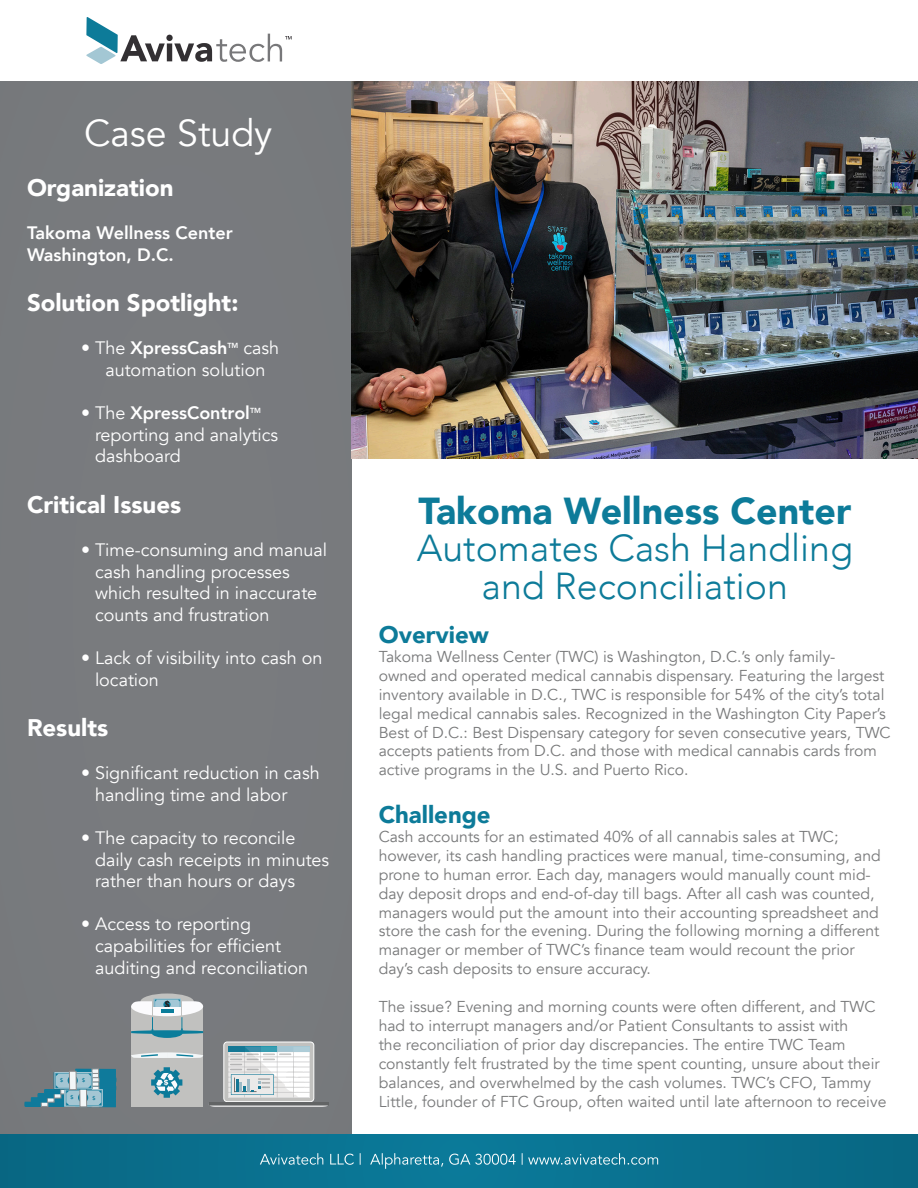
<style>
.page{position:relative;width:918px;height:1188px;background:#fff}
.page>*{position:absolute;margin:0;border:0;box-sizing:border-box;transform-origin:0 0}
.t1{font:300 37.5px/37.5px "Avenir";color:#0d7b99;text-align:center}
.t2{font:37.5px "Avenir";color:#fff}
.t3{font:900 24px "Avenir";color:#fff}
.t4{font:900 24px "Avenir";color:#0d7b99}
.t5{font:18px/21.6px "Avenir";color:#fff}
.t6{font:800 18px "Avenir";color:#fff}
.t7{font:15.75px/18.9px "Avenir";color:#78797a}
.t8{font:800 7.35px "Avenir";color:#fff}
.s1{font-weight:400}
.s2{font-weight:900}
</style>
<div class="page">
<div style="left:0;top:81px;width:352px;height:1053px;background:#787a7e"></div>
<div style="left:0;top:1134px;width:918px;height:54px;background:#0a6f8d"></div>
<svg style="left:260px;top:1153px;width:398px;height:16px"></svg>
<svg style="left:86px;top:17px;width:206px;height:47px"></svg>
<img style="left:351px;top:81px;width:567px;height:378px">
<div style="left:131px;top:1007px;width:72px;height:100px;background:#c1c1bf"></div>
<svg style="left:140px;top:994px;width:54px;height:16px"></svg>
<svg style="left:131px;top:1052px;width:72px;height:6px"></svg>
<svg style="left:151px;top:1067px;width:31px;height:31px"></svg>
<svg style="left:131px;top:999px;width:72px;height:39px"></svg>
<div style="left:224px;top:1042px;width:90px;height:60px;background:#c1c1bf;border-radius:3px"></div>
<div style="left:224px;top:1042px;width:90px;height:60px;border:1px solid #fff;border-radius:3px"></div>
<hr style="left:209px;top:1102px;width:120px;height:3px;background:#626465">
<svg style="left:210px;top:1105px;width:119px;height:2px"></svg>
<svg style="left:228px;top:1047px;width:82px;height:51px;background:#d2dcdf"></svg>
<div style="left:25px;top:1106px;width:40px;height:1px;border:1px solid #0f7a9b"></div>
<div style="left:25px;top:1105px;width:40px;height:1px;border:1px solid #0f7a9b"></div>
<div style="left:25px;top:1104px;width:40px;height:1px;border:1px solid #0f7a9b"></div>
<div style="left:25px;top:1103px;width:40px;height:1px;border:1px solid #0f7a9b"></div>
<div style="left:25px;top:1102px;width:40px;height:1px;border:1px solid #0f7a9b"></div>
<div style="left:76px;top:1097px;width:39px;height:1px;border:1px solid #0f7a9b"></div>
<div style="left:76px;top:1096px;width:39px;height:1px;border:1px solid #0f7a9b"></div>
<div style="left:76px;top:1095px;width:39px;height:1px;border:1px solid #0f7a9b"></div>
<div style="left:76px;top:1094px;width:39px;height:1px;border:1px solid #0f7a9b"></div>
<div style="left:76px;top:1093px;width:39px;height:1px;border:1px solid #0f7a9b"></div>
<div style="left:76px;top:1092px;width:39px;height:1px;border:1px solid #0f7a9b"></div>
<div style="left:76px;top:1091px;width:39px;height:1px;border:1px solid #0f7a9b"></div>
<div style="left:76px;top:1090px;width:39px;height:1px;border:1px solid #0f7a9b"></div>
<div style="left:76px;top:1089px;width:40px;height:1px;border:1px solid #0f7a9b"></div>
<div style="left:76px;top:1088px;width:40px;height:1px;border:1px solid #0f7a9b"></div>
<div style="left:76px;top:1087px;width:40px;height:1px;border:1px solid #0f7a9b"></div>
<div style="left:76px;top:1086px;width:40px;height:1px;border:1px solid #0f7a9b"></div>
<div style="left:76px;top:1086px;width:39px;height:1px;border:1px solid #0f7a9b"></div>
<div style="left:76px;top:1085px;width:39px;height:1px;border:1px solid #0f7a9b"></div>
<div style="left:76px;top:1084px;width:39px;height:1px;border:1px solid #0f7a9b"></div>
<div style="left:76px;top:1083px;width:39px;height:1px;border:1px solid #0f7a9b"></div>
<div style="left:76px;top:1082px;width:39px;height:1px;border:1px solid #0f7a9b"></div>
<div style="left:76px;top:1081px;width:40px;height:1px;border:1px solid #0f7a9b"></div>
<div style="left:76px;top:1080px;width:40px;height:1px;border:1px solid #0f7a9b"></div>
<div style="left:76px;top:1079px;width:40px;height:1px;border:1px solid #0f7a9b"></div>
<div style="left:76px;top:1078px;width:40px;height:1px;border:1px solid #0f7a9b"></div>
<div style="left:76px;top:1077px;width:39px;height:1px;border:1px solid #0f7a9b"></div>
<div style="left:76px;top:1076px;width:39px;height:1px;border:1px solid #0f7a9b"></div>
<div style="left:76px;top:1075px;width:39px;height:1px;border:1px solid #0f7a9b"></div>
<div style="left:76px;top:1074px;width:39px;height:1px;border:1px solid #0f7a9b"></div>
<div style="left:76px;top:1073px;width:39px;height:1px;border:1px solid #0f7a9b"></div>
<div style="left:76px;top:1072px;width:39px;height:1px;border:1px solid #0f7a9b"></div>
<div style="left:76px;top:1071px;width:39px;height:1px;border:1px solid #0f7a9b"></div>
<div style="left:76px;top:1070px;width:39px;height:1px;border:1px solid #0f7a9b"></div>
<div style="left:76px;top:1069px;width:39px;height:1px;border:1px solid #0f7a9b"></div>
<div style="left:31px;top:1102px;width:40px;height:1px;border:1px solid #0f7a9b"></div>
<div style="left:31px;top:1101px;width:40px;height:1px;border:1px solid #0f7a9b"></div>
<hr style="left:31px;top:1100px;width:40px;height:1px;background:#a4c6d3">
<div style="left:31px;top:1099px;width:40px;height:1px;border:1px solid #0f7a9b"></div>
<div style="left:31px;top:1098px;width:40px;height:1px;border:1px solid #0f7a9b"></div>
<div style="left:38px;top:1097px;width:40px;height:1px;border:1px solid #0f7a9b"></div>
<div style="left:38px;top:1096px;width:40px;height:1px;border:1px solid #0f7a9b"></div>
<div style="left:38px;top:1095px;width:40px;height:1px;border:1px solid #0f7a9b"></div>
<div style="left:38px;top:1094px;width:40px;height:1px;border:1px solid #0f7a9b"></div>
<div style="left:76px;top:1106px;width:39px;height:1px;border:1px solid #0f7a9b"></div>
<div style="left:76px;top:1105px;width:39px;height:1px;border:1px solid #0f7a9b"></div>
<div style="left:76px;top:1104px;width:39px;height:1px;border:1px solid #0f7a9b"></div>
<div style="left:76px;top:1103px;width:39px;height:1px;border:1px solid #0f7a9b"></div>
<div style="left:76px;top:1102px;width:39px;height:1px;border:1px solid #0f7a9b"></div>
<div style="left:76px;top:1101px;width:39px;height:1px;border:1px solid #0f7a9b"></div>
<div style="left:76px;top:1100px;width:39px;height:1px;border:1px solid #0f7a9b"></div>
<div style="left:76px;top:1099px;width:39px;height:1px;border:1px solid #0f7a9b"></div>
<div style="left:76px;top:1098px;width:39px;height:1px;border:1px solid #0f7a9b"></div>
<div style="left:65px;top:1089px;width:38px;height:17px;background:#9dc1cf"></div>
<svg style="left:41px;top:1069px;width:61px;height:38px"></svg>
<p class="t2" style="left:84px;top:110px;width:190px">Case Study</p>
<p class="t3" style="left:27px;top:167px;width:148px">Organization</p>
<p class="t6" style="left:27px;top:219px;width:207px">Takoma Wellness Center</p>
<p class="t6" style="left:27px;top:240px;width:148px">Washington, D.C.</p>
<p class="t3" style="left:27px;top:282px;width:213px">Solution Spotlight:</p>
<p class="t6" style="left:81px;top:334px;width:148px"><span class="s1">• The</span> XpressCash</p>
<p class="t8" style="left:227px;top:340px;width:13px">tm</p>
<p class="t5" style="left:105px;top:338px;width:175px;text-indent:138px">cash automation solution</p>
<p class="t6" style="left:81px;top:399px;width:171px"><span class="s1">• The</span> XpressControl</p>
<p class="t8" style="left:250px;top:405px;width:13px">tm</p>
<p class="t5" style="left:95px;top:424px;width:185px">reporting and analytics dashboard</p>
<p class="t3" style="left:27px;top:484px;width:156px">Critical Issues</p>
<p class="t5" style="left:95px;top:539px;width:234px;text-indent:-14px">• Time-consuming and manual cash handling processes which resulted in inaccurate counts and frustration</p>
<p class="t5" style="left:95px;top:647px;width:229px;text-indent:-14px">• Lack of visibility into cash on location</p>
<p class="t3" style="left:27px;top:707px;width:83px">Results</p>
<p class="t5" style="left:95px;top:762px;width:226px;text-indent:-14px">• Significant reduction in cash handling time and labor</p>
<p class="t5" style="left:95px;top:827px;width:236px;text-indent:-14px">• The capacity to reconcile daily cash receipts in minutes rather than hours or days</p>
<p class="t5" style="left:95px;top:914px;width:215px;text-indent:-14px">• Access to reporting capabilities for efficient auditing and reconciliation</p>
<p class="t1" style="left:417px;top:492px;width:438px"><span class="s2">Takoma Wellness Center<br></span>Automates Cash Handling and Reconciliation</p>
<p class="t4" style="left:379px;top:614px;width:112px">Overview</p>
<p class="t7" style="left:379px;top:647px;width:513px">Takoma Wellness Center (TWC) is Washington, D.C.’s only family-<br>owned and operated medical cannabis dispensary. Featuring the largest inventory available in D.C., TWC is responsible for 54% of the city’s total legal medical cannabis sales. Recognized in the Washington City Paper’s Best of D.C.: Best Dispensary category for seven consecutive years, TWC accepts patients from D.C. and those with medical cannabis cards from active programs in the U.S. and Puerto Rico.</p>
<p class="t4" style="left:379px;top:794px;width:114px">Challenge</p>
<p class="t7" style="left:379px;top:827px;width:504px">Cash accounts for an estimated 40% of all cannabis sales at TWC; however, its cash handling practices were manual, time-consuming, and prone to human error. Each day, managers would manually count mid&shy;day deposit drops and end-of-day till bags. After all cash was counted, managers would put the amount into their accounting spreadsheet and store the cash for the evening. During the following morning a different manager or member of TWC’s finance team would recount the prior day’s cash deposits to ensure accuracy.</p>
<p class="t7" style="left:379px;top:997px;width:509px">The issue? Evening and morning counts were often different, and TWC had to interrupt managers and/or Patient Consultants to assist with<br>the reconciliation of prior day discrepancies. The entire TWC Team constantly felt frustrated by the time spent counting, unsure about their balances, and overwhelmed by the cash volumes. TWC’s CFO, Tammy Little, founder of FTC Group, often waited until late afternoon to receive</p>
</div>
